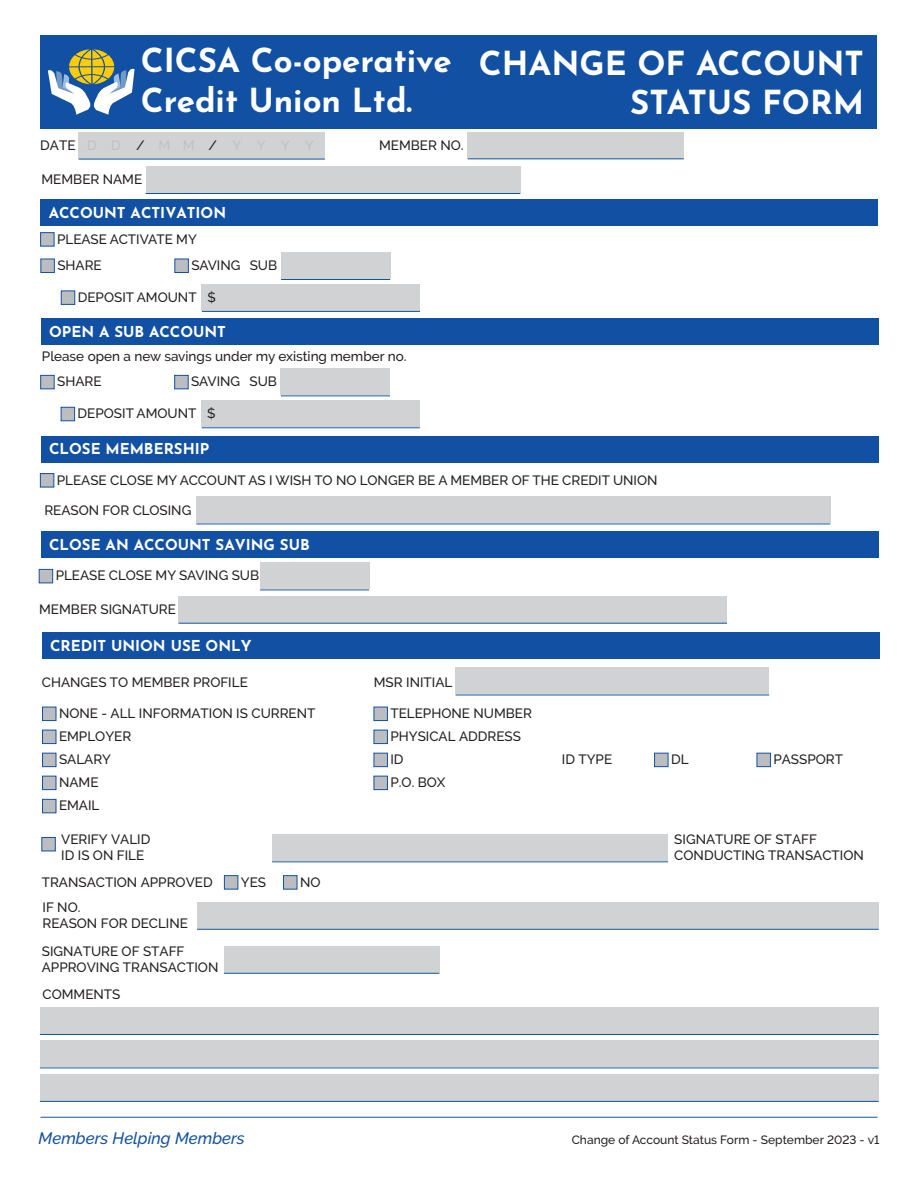
<style>
.page{position:relative;width:918px;height:1188px;background:#fff}
.page>*{position:absolute;margin:0;border:0;box-sizing:border-box;transform-origin:0 0}
.t1{font:700 33px/39.6px "Josefin Sans";color:#fff;text-align:right}
.t2{font:italic 500 16.5px "Raleway";color:#1150a3}
.t3{font:700 15px "Josefin Sans";color:#fff}
.t4{font:500 13.5px/23.1px "Raleway";color:#231f20}
.t5{font:500 13.5px "Raleway";color:rgb(35 31 32/.1)}
.t6{font:500 12px "Raleway";color:#231f20}
.s1{color:#231f20}
</style>
<div class="page">
<hr style="left:40px;top:1117px;width:838px;height:1px;background:#1055a2">
<div style="left:146px;top:166px;width:374px;height:27px;background:#d1d2d4"></div>
<hr style="left:146px;top:193px;width:374px;height:1px;background:#1055a2">
<div style="left:468px;top:132px;width:216px;height:27px;background:#d1d2d4"></div>
<hr style="left:468px;top:158px;width:216px;height:1px;background:#1055a2">
<div style="left:79px;top:132px;width:246px;height:27px;background:#d1d2d4"></div>
<hr style="left:79px;top:159px;width:246px;height:1px;background:#1055a2">
<div style="left:40px;top:35px;width:837px;height:94px;background:#1150a3"></div>
<svg style="left:48px;top:49px;width:87px;height:66px"></svg>
<div style="left:40px;top:232px;width:14px;height:15px;background:#bcbdc0;border:1px solid #1150a3"></div>
<div style="left:41px;top:318px;width:837px;height:27px;background:#1150a3"></div>
<div style="left:174px;top:259px;width:15px;height:14px;background:#bcbdc0;border:1px solid #1150a3"></div>
<div style="left:281px;top:252px;width:109px;height:27px;background:#d1d2d4"></div>
<hr style="left:281px;top:279px;width:109px;height:1px;background:#1055a2">
<div style="left:41px;top:436px;width:837px;height:27px;background:#1150a3"></div>
<div style="left:40px;top:473px;width:14px;height:14px;background:#bcbdc0;border:1px solid #1150a3"></div>
<div style="left:196px;top:496px;width:634px;height:27px;background:#d1d2d4"></div>
<hr style="left:196px;top:524px;width:634px;height:1px;background:#1055a2">
<div style="left:202px;top:284px;width:218px;height:27px;background:#d1d2d4"></div>
<hr style="left:202px;top:311px;width:218px;height:1px;background:#1055a2">
<div style="left:41px;top:531px;width:837px;height:27px;background:#1150a3"></div>
<div style="left:39px;top:569px;width:14px;height:14px;background:#bcbdc0;border:1px solid #1150a3"></div>
<div style="left:40px;top:199px;width:838px;height:27px;background:#1150a3"></div>
<div style="left:40px;top:259px;width:15px;height:14px;background:#bcbdc0;border:1px solid #1150a3"></div>
<div style="left:61px;top:291px;width:14px;height:14px;background:#bcbdc0;border:1px solid #1150a3"></div>
<div style="left:174px;top:375px;width:15px;height:14px;background:#bcbdc0;border:1px solid #1150a3"></div>
<div style="left:281px;top:368px;width:109px;height:27px;background:#d1d2d4"></div>
<hr style="left:281px;top:396px;width:109px;height:1px;background:#1055a2">
<div style="left:202px;top:400px;width:218px;height:27px;background:#d1d2d4"></div>
<hr style="left:202px;top:427px;width:218px;height:1px;background:#1055a2">
<div style="left:40px;top:375px;width:15px;height:14px;background:#bcbdc0;border:1px solid #1150a3"></div>
<div style="left:61px;top:407px;width:14px;height:14px;background:#bcbdc0;border:1px solid #1150a3"></div>
<div style="left:260px;top:562px;width:109px;height:27px;background:#d1d2d4"></div>
<hr style="left:260px;top:590px;width:109px;height:1px;background:#1055a2">
<div style="left:179px;top:596px;width:548px;height:27px;background:#d1d2d4"></div>
<hr style="left:179px;top:623px;width:548px;height:1px;background:#1055a2">
<div style="left:42px;top:632px;width:837px;height:27px;background:#1150a3"></div>
<div style="left:42px;top:707px;width:14px;height:14px;background:#bcbdc0;border:1px solid #1150a3"></div>
<div style="left:42px;top:730px;width:14px;height:14px;background:#bcbdc0;border:1px solid #1150a3"></div>
<div style="left:42px;top:753px;width:14px;height:14px;background:#bcbdc0;border:1px solid #1150a3"></div>
<div style="left:42px;top:776px;width:14px;height:14px;background:#bcbdc0;border:1px solid #1150a3"></div>
<div style="left:42px;top:799px;width:14px;height:14px;background:#bcbdc0;border:1px solid #1150a3"></div>
<div style="left:374px;top:707px;width:14px;height:14px;background:#bcbdc0;border:1px solid #1150a3"></div>
<div style="left:374px;top:730px;width:14px;height:14px;background:#bcbdc0;border:1px solid #1150a3"></div>
<div style="left:374px;top:776px;width:14px;height:14px;background:#bcbdc0;border:1px solid #1150a3"></div>
<div style="left:456px;top:667px;width:313px;height:27px;background:#d1d2d4"></div>
<hr style="left:456px;top:695px;width:313px;height:1px;background:#1055a2">
<div style="left:374px;top:753px;width:14px;height:14px;background:#bcbdc0;border:1px solid #1150a3"></div>
<div style="left:654px;top:753px;width:14px;height:14px;background:#bcbdc0;border:1px solid #1150a3"></div>
<div style="left:757px;top:753px;width:14px;height:14px;background:#bcbdc0;border:1px solid #1150a3"></div>
<div style="left:41px;top:837px;width:15px;height:14px;background:#bcbdc0;border:1px solid #1150a3"></div>
<div style="left:272px;top:834px;width:396px;height:27px;background:#d1d2d4"></div>
<hr style="left:272px;top:861px;width:396px;height:1px;background:#1055a2">
<div style="left:224px;top:875px;width:14px;height:15px;background:#bcbdc0;border:1px solid #1150a3"></div>
<div style="left:283px;top:875px;width:14px;height:15px;background:#bcbdc0;border:1px solid #1150a3"></div>
<div style="left:197px;top:902px;width:682px;height:27px;background:#d1d2d4"></div>
<hr style="left:197px;top:929px;width:682px;height:1px;background:#1055a2">
<div style="left:224px;top:946px;width:215px;height:27px;background:#d1d2d4"></div>
<hr style="left:224px;top:973px;width:215px;height:1px;background:#1055a2">
<div style="left:40px;top:1007px;width:839px;height:27px;background:#d1d2d4"></div>
<hr style="left:40px;top:1034px;width:839px;height:1px;background:#1055a2">
<div style="left:40px;top:1040px;width:839px;height:27px;background:#d1d2d4"></div>
<hr style="left:40px;top:1068px;width:839px;height:1px;background:#1055a2">
<div style="left:40px;top:1074px;width:839px;height:27px;background:#d1d2d4"></div>
<hr style="left:40px;top:1101px;width:839px;height:1px;background:#1055a2">
<h1 class="t1" style="left:141px;top:38px;width:312px;text-align:left">CICSA Co-operative<br>Credit Union Ltd.</h1>
<p class="t4" style="left:40px;top:134px;width:37px">DATE</p>
<p class="t4" style="left:42px;top:168px;width:102px">MEMBER NAME</p>
<p class="t5" style="left:183px;top:137px;width:36px">M <span class="s1">/</span></p>
<p class="t4" style="left:379px;top:134px;width:86px">MEMBER NO.</p>
<p class="t3" style="left:49px;top:201px;width:179px">ACCOUNT ACTIVATION</p>
<p class="t4" style="left:57px;top:227px;width:141px">PLEASE ACTIVATE MY</p>
<p class="t4" style="left:57px;top:254px;width:46px">SHARE</p>
<p class="t4" style="left:78px;top:286px;width:139px">DEPOSIT AMOUNT $</p>
<p class="t4" style="left:191px;top:254px;width:87px">SAVING SUB</p>
<p class="t3" style="left:49px;top:320px;width:179px">OPEN A SUB ACCOUNT</p>
<p class="t4" style="left:42px;top:345px;width:366px">Please open a new savings under my existing member no.</p>
<p class="t4" style="left:57px;top:370px;width:46px">SHARE</p>
<p class="t4" style="left:191px;top:370px;width:87px">SAVING SUB</p>
<p class="t4" style="left:78px;top:402px;width:139px">DEPOSIT AMOUNT $</p>
<h1 class="t1" style="left:479px;top:41px;width:387px">CHANGE OF ACCOUNT<br>STATUS FORM</h1>
<p class="t3" style="left:49px;top:438px;width:162px">CLOSE MEMBERSHIP</p>
<p class="t4" style="left:57px;top:468px;width:602px">PLEASE CLOSE MY ACCOUNT AS I WISH TO NO LONGER BE A MEMBER OF THE CREDIT UNION</p>
<p class="t4" style="left:44px;top:499px;width:148px">REASON FOR CLOSING</p>
<p class="t3" style="left:49px;top:533px;width:262px">CLOSE AN ACCOUNT SAVING SUB</p>
<p class="t4" style="left:56px;top:564px;width:205px">PLEASE CLOSE MY SAVING SUB</p>
<p class="t4" style="left:39px;top:597px;width:138px">MEMBER SIGNATURE</p>
<p class="t3" style="left:50px;top:635px;width:203px">CREDIT UNION USE ONLY</p>
<p class="t4" style="left:42px;top:671px;width:208px">CHANGES TO MEMBER PROFILE</p>
<p class="t4" style="left:374px;top:671px;width:80px">MSR INITIAL</p>
<p class="t4" style="left:59px;top:702px;width:258px">NONE - ALL INFORMATION IS CURRENT<br>EMPLOYER<br>SALARY<br>NAME<br>EMAIL</p>
<p class="t4" style="left:390px;top:702px;width:143px">TELEPHONE NUMBER<br>PHYSICAL ADDRESS</p>
<p class="t4" style="left:390px;top:748px;width:15px">ID</p>
<p class="t4" style="left:562px;top:748px;width:52px">ID TYPE</p>
<p class="t4" style="left:671px;top:748px;width:19px">DL</p>
<p class="t4" style="left:773px;top:748px;width:71px">PASSPORT</p>
<p class="t4" style="left:390px;top:771px;width:57px">P.O. BOX</p>
<p class="t4" style="left:61px;top:831px;width:91px;line-height:16.2px">VERIFY VALID<br>ID IS ON FILE</p>
<p class="t4" style="left:674px;top:831px;width:191px;line-height:16.2px">SIGNATURE OF STAFF<br>CONDUCTING TRANSACTION</p>
<p class="t4" style="left:42px;top:870px;width:172px">TRANSACTION APPROVED</p>
<p class="t4" style="left:241px;top:870px;width:27px">YES</p>
<p class="t4" style="left:300px;top:870px;width:22px">NO</p>
<p class="t4" style="left:43px;top:899px;width:147px;line-height:16.2px">IF NO.<br>REASON FOR DECLINE</p>
<p class="t4" style="left:42px;top:943px;width:178px;line-height:16.2px">SIGNATURE OF STAFF<br>APPROVING TRANSACTION</p>
<p class="t4" style="left:43px;top:982px;width:79px">COMMENTS</p>
<p class="t2" style="left:39px;top:1129px;width:208px">Members Helping Members</p>
<p class="t6" style="left:572px;top:1133px;width:309px">Change of Account Status Form - September 2023 - v1</p>
</div>
